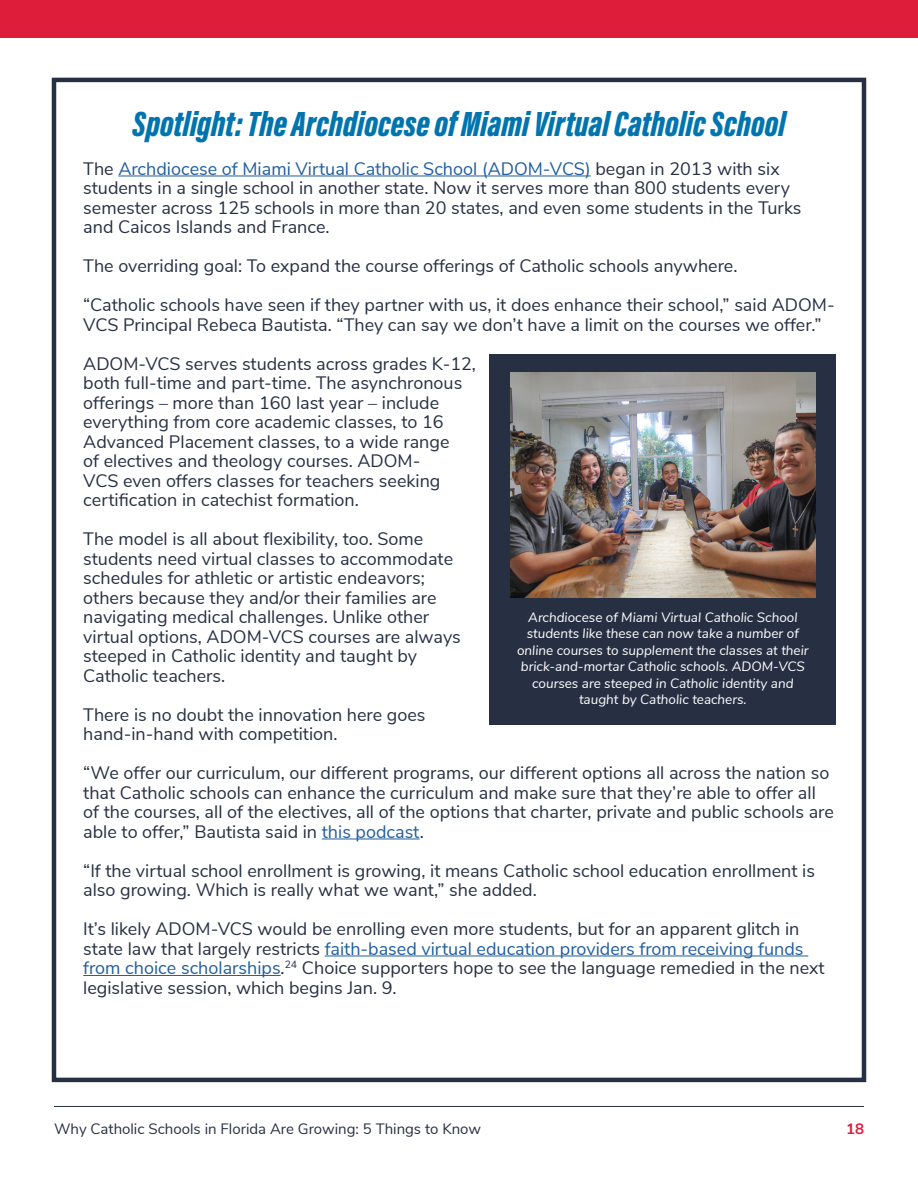
<style>
.page{position:relative;width:918px;height:1188px;background:#fff}
.page>*{position:absolute;margin:0;border:0;box-sizing:border-box;transform-origin:0 0}
.t1{font:36px "Acumin Variable Concept";color:#0074af}
.t2{font:18px/19.5px "Nunito Sans";color:#273043}
.t3{font:15px "Nunito Sans";color:#273043}
.t4{font:700 15px "Nunito Sans";color:#de1d3a}
.t5{font:italic 13.5px/16.5px "Nunito Sans";color:#fff;text-align:center}
.s1{color:#215e9e}
</style>
<div class="page">
<div style="left:0;top:0;width:918px;height:38px;background:#de1d3a"></div>
<hr style="left:118px;top:176px;width:473px;height:1px;background:#215e9e">
<hr style="left:322px;top:839px;width:98px;height:1px;background:#215e9e">
<hr style="left:325px;top:956px;width:483px;height:1px;background:#215e9e">
<hr style="left:83px;top:975px;width:198px;height:1px;background:#215e9e">
<div style="left:52px;top:78px;width:814px;height:1004px;border:4px solid #273043"></div>
<div style="left:490px;top:354px;width:346px;height:371px;background:#273043"></div>
<img style="left:510px;top:373px;width:305px;height:225px">
<hr style="left:54px;top:1106px;width:810px;height:1px;background:#273043">
<h1 class="t1" style="left:132px;top:98px;width:655px">Spotlight: The Archdiocese of Miami Virtual Catholic School</h1>
<p class="t2" style="left:83px;top:158px;width:720px">The <span class="s1">Archdiocese of Miami Virtual Catholic School (ADOM-VCS)</span> began in 2013 with six students in a single school in another state. Now it serves more than 800 students every semester across 125 schools in more than 20 states, and even some students in the Turks and Caicos Islands and France.</p>
<p class="t2" style="left:83px;top:245px;width:753px;line-height:39px">The overriding goal: To expand the course offerings of Catholic schools anywhere.<br>“Catholic schools have seen if they partner with us, it does enhance their school,” said ADOM-</p>
<p class="t2" style="left:83px;top:304px;width:740px;line-height:39px">VCS Principal Rebeca Bautista. “They can say we don’t have a limit on the courses we offer.”<br>ADOM-VCS serves students across grades K-12,</p>
<p class="t2" style="left:83px;top:372px;width:381px">both full-time and part-time. The asynchronous offerings – more than 160 last year – include everything from core academic classes, to 16<br>Advanced Placement classes, to a wide range of electives and theology courses. ADOM-<br>VCS even offers classes for teachers seeking certification in catechist formation.</p>
<p class="t2" style="left:83px;top:528px;width:379px">The model is all about flexibility, too. Some students need virtual classes to accommodate schedules for athletic or artistic endeavors; others because they and/or their families are navigating medical challenges. Unlike other virtual options, ADOM-VCS courses are always steeped in Catholic identity and taught by Catholic teachers.</p>
<p class="t2" style="left:83px;top:703px;width:344px">There is no doubt the innovation here goes hand-in-hand with competition.</p>
<p class="t2" style="left:83px;top:762px;width:752px">“We offer our curriculum, our different programs, our different options all across the nation so that Catholic schools can enhance the curriculum and make sure that they’re able to offer all of the courses, all of the electives, all of the options that charter, private and public schools are able to offer,” Bautista said in <span class="s1">this podcast</span>.</p>
<p class="t2" style="left:83px;top:859px;width:733px">“If the virtual school enrollment is growing, it means Catholic school education enrollment is also growing. Which is really what we want,” she added.</p>
<p class="t2" style="left:83px;top:918px;width:743px">It’s likely ADOM-VCS would be enrolling even more students, but for an apparent glitch in state law that largely restricts <span class="s1">faith-based virtual education providers from receiving funds from choice scholarships</span>.<sup>24</sup> Choice supporters hope to see the language remedied in the next legislative session, which begins Jan. 9.</p>
<p class="t5" style="left:517px;top:608px;width:293px">Archdiocese of Miami Virtual Catholic School students like these can now take a number of online courses to supplement the classes at their brick-and-mortar Catholic schools. ADOM-VCS courses are steeped in Catholic identity and taught by Catholic teachers.</p>
<p class="t3" style="left:54px;top:1118px;width:429px">Why Catholic Schools in Florida Are Growing: 5 Things to Know</p>
<p class="t4" style="left:846px;top:1118px;width:19px">18</p>
</div>
